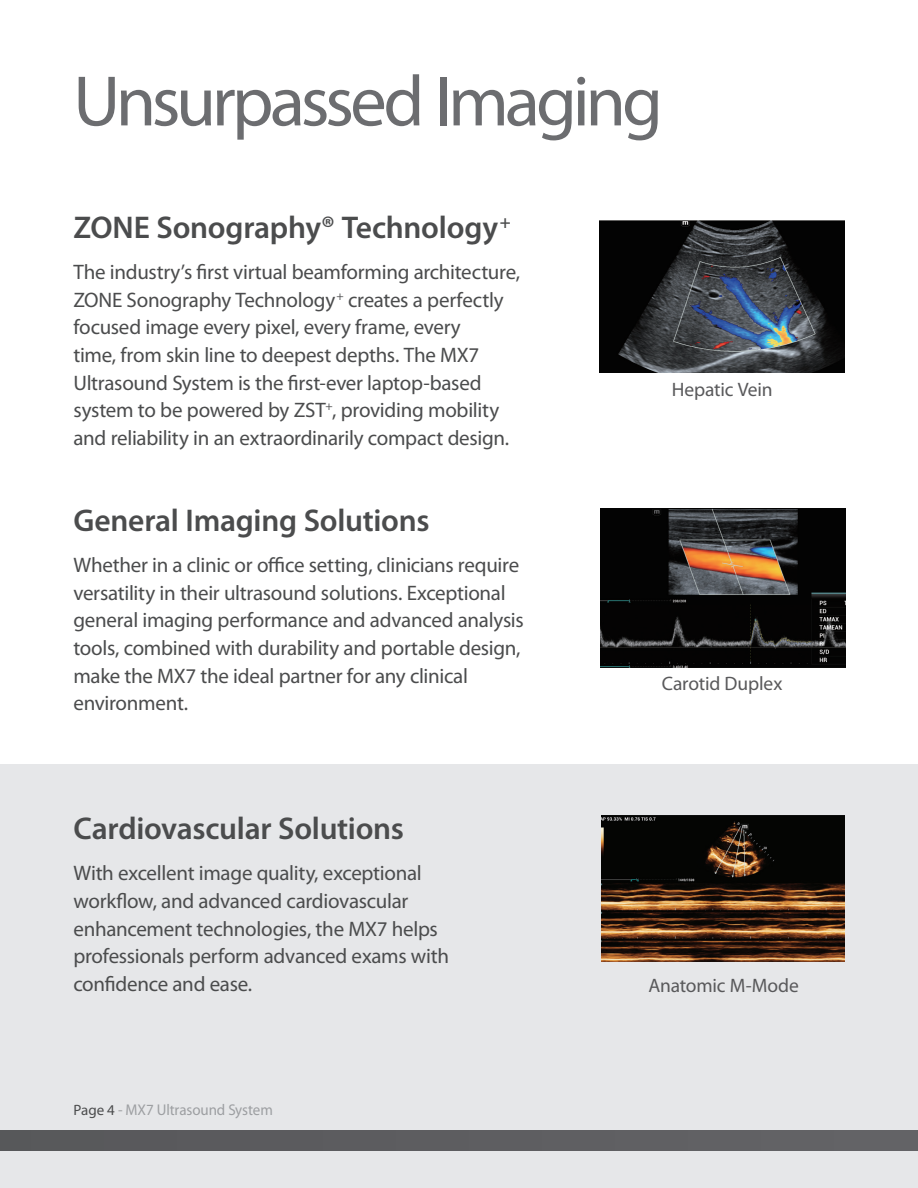
<style>
.page{position:relative;width:918px;height:1188px;background:#fff}
.page>*{position:absolute;margin:0;border:0;box-sizing:border-box;transform-origin:0 0}
.Headline_-_Bold{font:72px "Myriad Pro";letter-spacing:-.055em;color:#6c6d70}
.H4_-_Heading_4{font:600 31.5px "Myriad Pro";letter-spacing:-.01em;color:#4b4c4d}
.Body_Copy_-_Regular{font:21px/27.6px "Myriad Pro";letter-spacing:-.015em;color:#4b4c4d}
.H4_-_Heading_4-2{font:19.5px "Myriad Pro";letter-spacing:-.01em;color:#59595b}
.Page_Numbers{font:15.6px "Myriad Pro";letter-spacing:-.01em;color:#9d9fa2;scale:.96 1}
.s1{font-size:15px;color:#4b4c4d}
</style>
<div class="page">
<div style="left:0;top:765px;width:918px;height:423px;background:#e6e7e9"></div>
<div style="left:0;top:1131px;width:918px;height:19px;background:#5d5d60"></div>
<img style="left:601px;top:816px;width:243px;height:146px">
<img style="left:600px;top:508px;width:245px;height:160px">
<img style="left:600px;top:220px;width:245px;height:153px">
<p class="Headline_-_Bold" style="left:73px;top:57px;width:591px">Unsurpassed Imaging</p>
<p class="H4_-_Heading_4" style="left:73px;top:208px;width:439px">ZONE Sonography® Technology<sup>+</sup></p>
<p class="Body_Copy_-_Regular" style="left:73px;top:258px;width:448px">The industry’s first virtual beamforming architecture, ZONE Sonography Technology<sup>+</sup> creates a perfectly focused image every pixel, every frame, every<br>time, from skin line to deepest depths. The MX7<br>Ultrasound System is the first-ever laptop-based system to be powered by ZST<sup>+</sup>, providing mobility and reliability in an extraordinarily compact design.</p>
<p class="H4_-_Heading_4-2" style="left:672px;top:378px;width:102px">Hepatic Vein</p>
<p class="H4_-_Heading_4" style="left:73px;top:500px;width:358px">General Imaging Solutions</p>
<p class="Body_Copy_-_Regular" style="left:73px;top:551px;width:452px">Whether in a clinic or office setting, clinicians require versatility in their ultrasound solutions. Exceptional general imaging performance and advanced analysis tools, combined with durability and portable design, make the MX7 the ideal partner for any clinical environment.</p>
<p class="H4_-_Heading_4" style="left:73px;top:809px;width:332px">Cardiovascular Solutions</p>
<p class="Body_Copy_-_Regular" style="left:73px;top:859px;width:377px">With excellent image quality, exceptional workflow, and advanced cardiovascular enhancement technologies, the MX7 helps professionals perform advanced exams with confidence and ease.</p>
<p class="Page_Numbers" style="left:73px;top:1100px;width:209px"><span class="s1">Page 4</span> - MX7 Ultrasound System</p>
<p class="H4_-_Heading_4-2" style="left:662px;top:671px;width:122px">Carotid Duplex</p>
<p class="H4_-_Heading_4-2" style="left:648px;top:973px;width:152px">Anatomic M-Mode</p>
</div>
